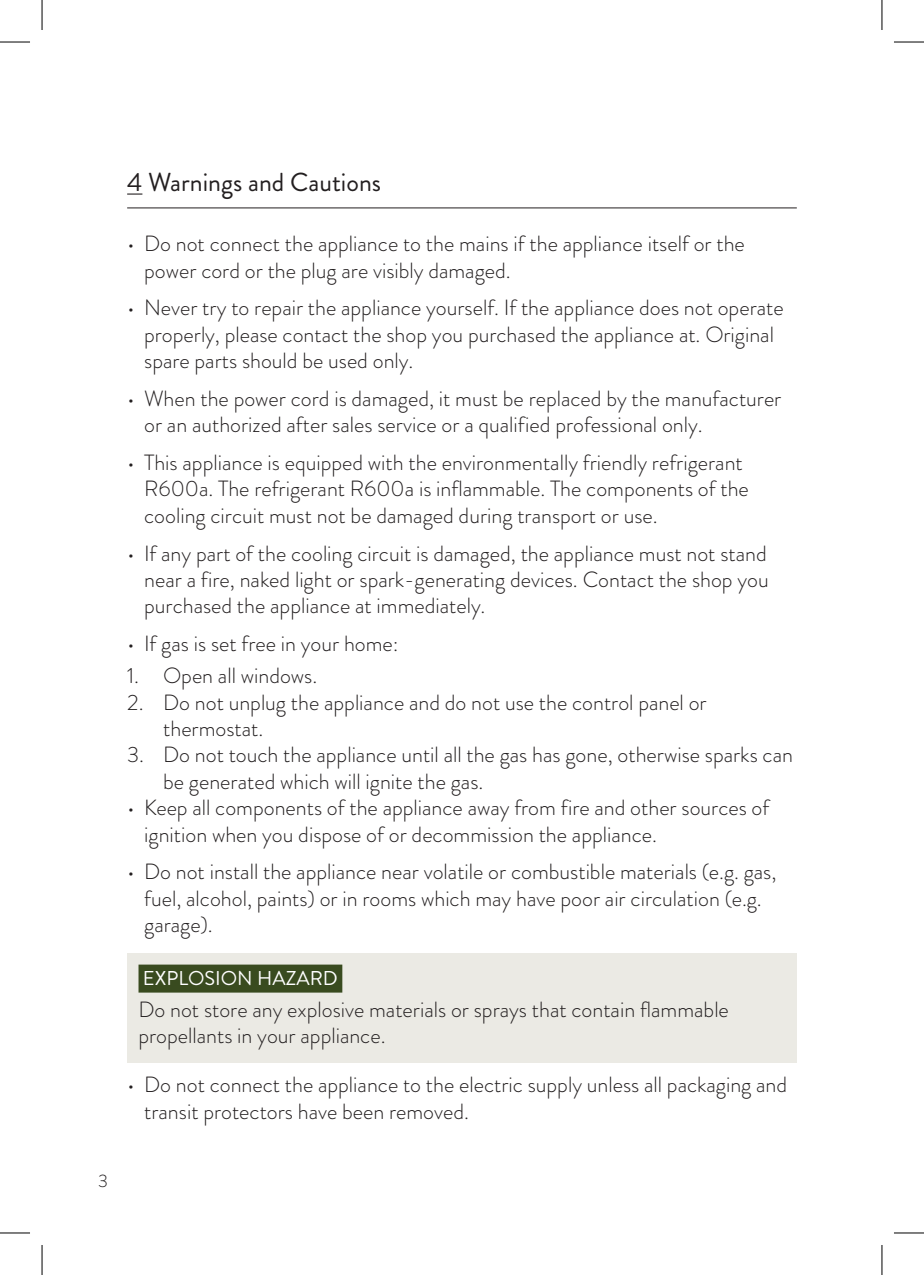
<style>
.page{position:relative;width:924px;height:1275px;background:#fff}
.page>*{position:absolute;margin:0;border:0;box-sizing:border-box;transform-origin:0 0}
.t1{font:26px "Brandon Grotesque";color:#231f20}
.t2{font:300 22px/26.4px "Brandon Grotesque";color:#231f20}
.t3{font:20px "Brandon Grotesque";color:#fff}
.t4{font:300 18px "Brandon Grotesque";color:#231f20}
</style>
<div class="page">
<div style="left:127px;top:953px;width:669px;height:110px;background:#ebeae4"></div>
<hr style="left:127px;top:208px;width:669px;height:1px;background:#231f20">
<svg style="left:127px;top:193px;width:15px;height:2px"></svg>
<div style="left:138px;top:964px;width:204px;height:28px;background:#394b1f"></div>
<hr style="left:0;top:42px;width:30px;height:1px;background:#000">
<hr style="left:893px;top:42px;width:30px;height:1px;background:#000">
<hr style="left:0;top:1232px;width:30px;height:1px;background:#000">
<hr style="left:893px;top:1232px;width:30px;height:1px;background:#000">
<hr style="left:42px;top:0;width:1px;height:30px;background:#000">
<hr style="left:42px;top:1245px;width:1px;height:30px;background:#000">
<hr style="left:881px;top:0;width:1px;height:30px;background:#000">
<hr style="left:881px;top:1245px;width:1px;height:30px;background:#000">
<p class="t4" style="left:98px;top:1169px;width:11px">3</p>
<p class="t1" style="left:127px;top:164px;width:255px">4 Warnings and Cautions</p>
<p class="t2" style="left:144px;top:230px;width:602px;text-indent:-17px">• Do not connect the appliance to the mains if the appliance itself or the power cord or the plug are visibly damaged.</p>
<p class="t2" style="left:144px;top:294px;width:640px;text-indent:-17px">• Never try to repair the appliance yourself. If the appliance does not operate properly, please contact the shop you purchased the appliance at. Original spare parts should be used only.</p>
<p class="t2" style="left:144px;top:385px;width:638px;text-indent:-17px">• When the power cord is damaged, it must be replaced by the manufacturer or an authorized after sales service or a qualified professional only.</p>
<p class="t2" style="left:144px;top:449px;width:606px;text-indent:-17px">• This appliance is equipped with the environmentally friendly refrigerant<br>R600a. The refrigerant R600a is inflammable. The components of the cooling circuit must not be damaged during transport or use.</p>
<p class="t2" style="left:144px;top:540px;width:625px;text-align:justify;text-indent:-17px">• If any part of the cooling circuit is damaged, the appliance must not stand near a fire, naked light or spark-generating devices. Contact the shop you purchased the appliance at immediately.</p>
<p class="t2" style="left:127px;top:630px;width:273px">• If gas is set free in your home:</p>
<p class="t2" style="left:127px;top:662px;width:191px">1. Open all windows.</p>
<p class="t2" style="left:163px;top:689px;width:545px;text-indent:-36px">2. Do not unplug the appliance and do not use the control panel or thermostat.</p>
<p class="t2" style="left:163px;top:741px;width:631px;text-indent:-36px">3. Do not touch the appliance until all the gas has gone, otherwise sparks can be generated which will ignite the gas.</p>
<p class="t2" style="left:144px;top:794px;width:626px;text-indent:-17px">• Keep all components of the appliance away from fire and other sources of ignition when you dispose of or decommission the appliance.</p>
<p class="t2" style="left:144px;top:858px;width:633px;text-indent:-17px">• Do not install the appliance near volatile or combustible materials (e.g. gas, fuel, alcohol, paints) or in rooms which may have poor air circulation (e.g. garage).</p>
<p class="t3" style="left:143px;top:964px;width:196px">EXPLOSION HAZARD</p>
<p class="t2" style="left:138px;top:996px;width:591px">Do not store any explosive materials or sprays that contain flammable propellants in your appliance.</p>
<p class="t2" style="left:144px;top:1071px;width:644px;text-indent:-17px">• Do not connect the appliance to the electric supply unless all packaging and transit protectors have been removed.</p>
</div>
